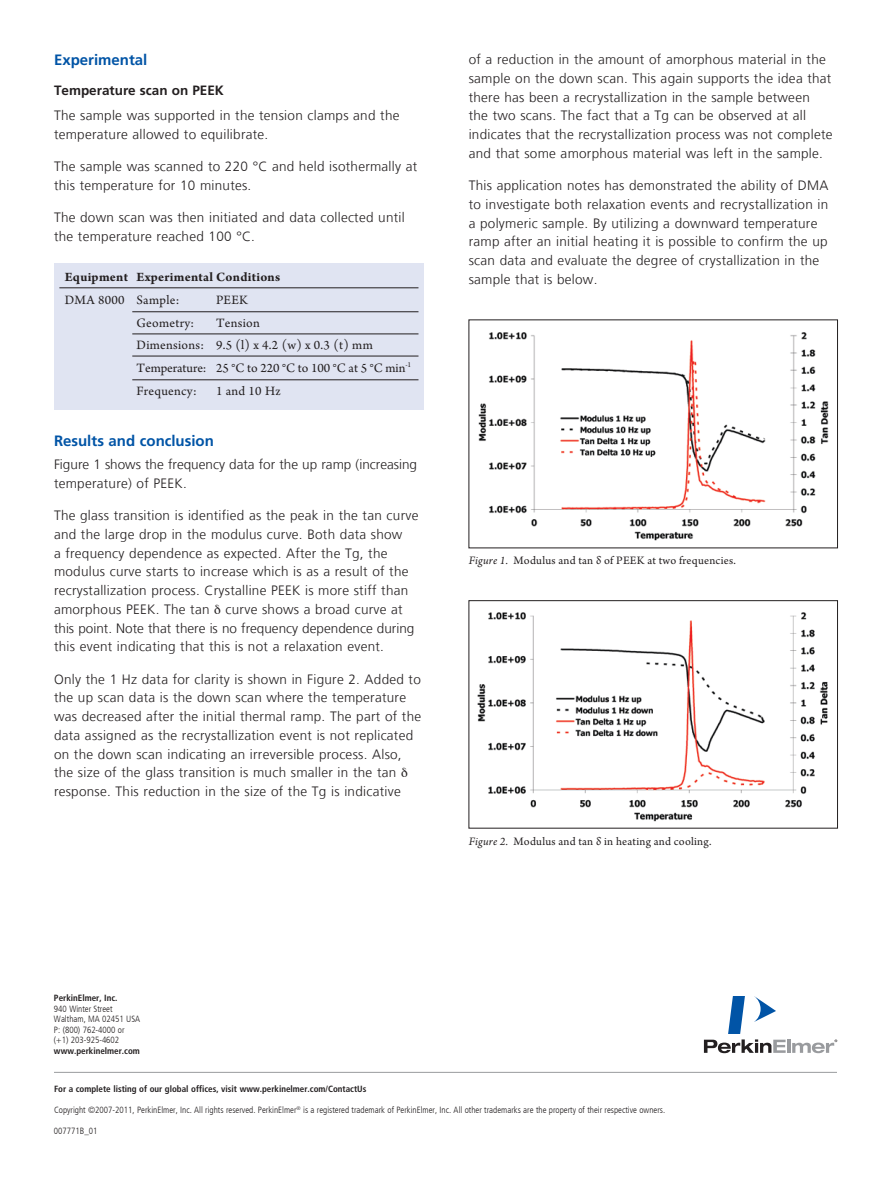
<style>
.page{position:relative;width:891px;height:1188px;background:#fff}
.page>*{position:absolute;margin:0;border:0;box-sizing:border-box;transform-origin:0 0}
.t1{font:700 15px "Frutiger LT Com";color:#0154a6}
.t2{font:300 13.5px/18.8px "Frutiger LT Com";letter-spacing:.02em;color:#231f20}
.t3{font:13.5px/22.6px "Arno Pro";letter-spacing:.02em;color:#231f20}
.t4{font:300 13.5px/18.8px "Frutiger LT Com";color:#231f20}
.t5{font:700 13.5px "Arno Pro";letter-spacing:.02em;color:#231f20}
.t6{font:700 13.5px "Frutiger";color:#231f20}
.t7{font:12px "Arno Pro";letter-spacing:.02em;color:#231f20}
.t8{font:300 condensed 9px/10.5px "Frutiger LT Com";color:#231f20}
.t9{font:700 condensed 9px "Frutiger LT Com";color:#231f20}
.s1{font-style:italic}
</style>
<div class="page">
<div style="left:54px;top:264px;width:369px;height:146px;background:#e0e4f2"></div>
<hr style="left:59px;top:288px;width:359px;height:1px;background:#231f20">
<hr style="left:132px;top:312px;width:286px;height:1px;background:#231f20">
<hr style="left:132px;top:334px;width:286px;height:1px;background:#231f20">
<hr style="left:132px;top:356px;width:286px;height:1px;background:#231f20">
<hr style="left:132px;top:380px;width:286px;height:1px;background:#231f20">
<img style="left:478px;top:332px;width:351px;height:209px">
<img style="left:477px;top:612px;width:351px;height:210px">
<div style="left:469px;top:600px;width:369px;height:228px;border:1px solid #231f20"></div>
<hr style="left:54px;top:1072px;width:783px;height:1px;background:#999b9e">
<hr style="left:787px;top:1039px;width:3px;height:14px;background:#999b9e">
<svg style="left:704px;top:996px;width:82px;height:57px"></svg>
<svg style="left:792px;top:1039px;width:45px;height:14px"></svg>
<p class="t1" style="left:54px;top:51px;width:95px">Experimental</p>
<p class="t6" style="left:54px;top:82px;width:171px">Temperature scan on PEEK</p>
<p class="t2" style="left:54px;top:106px;width:347px">The sample was supported in the tension clamps and the temperature allowed to equilibrate.</p>
<p class="t2" style="left:54px;top:157px;width:365px">The sample was scanned to 220 °C and held isothermally at this temperature for 10 minutes.</p>
<p class="t2" style="left:54px;top:208px;width:352px">The down scan was then initiated and data collected until the temperature reached 100 °C.</p>
<p class="t5" style="left:65px;top:269px;width:217px">Equipment Experimental Conditions</p>
<p class="t3" style="left:65px;top:289px;width:116px">DMA 8000 Sample:</p>
<p class="t3" style="left:216px;top:289px;width:33px">PEEK</p>
<p class="t3" style="left:136px;top:312px;width:59px">Geometry:</p>
<p class="t3" style="left:136px;top:312px;width:276px;text-indent:80px">Tension<br>Dimensions: 9.5 (l) x 4.2 (w) x 0.3 (t) mm<br>Temperature: 25 °C to 220 °C to 100 °C at 5 °C min<sup>-1<br></sup>Frequency:</p>
<p class="t3" style="left:216px;top:380px;width:66px">1 and 10 Hz</p>
<p class="t1" style="left:54px;top:432px;width:161px">Results and conclusion</p>
<p class="t4" style="left:54px;top:455px;width:365px">Figure 1 shows the frequency data for the up ramp (increasing temperature) of PEEK.</p>
<p class="t2" style="left:54px;top:506px;width:366px">The glass transition is identified as the peak in the tan curve and the large drop in the modulus curve. Both data show<br>a frequency dependence as expected. After the Tg, the modulus curve starts to increase which is as a result of the recrystallization process. Crystalline PEEK is more stiff than amorphous PEEK. The tan curve shows a broad curve at this point. Note that there is no frequency dependence during this event indicating that this is not a relaxation event.</p>
<p class="t2" style="left:54px;top:670px;width:369px">Only the 1 Hz data for clarity is shown in Figure 2. Added to the up scan data is the down scan where the temperature was decreased after the initial thermal ramp. The part of the data assigned as the recrystallization event is not replicated on the down scan indicating an irreversible process. Also, the size of the glass transition is much smaller in the tan response. This reduction in the size of the Tg is indicative</p>
<p class="t2" style="left:469px;top:50px;width:365px">of a reduction in the amount of amorphous material in the sample on the down scan. This again supports the idea that there has been a recrystallization in the sample between<br>the two scans. The fact that a Tg can be observed at all indicates that the recrystallization process was not complete and that some amorphous material was left in the sample.</p>
<p class="t2" style="left:469px;top:176px;width:361px">This application notes has demonstrated the ability of DMA to investigate both relaxation events and recrystallization in a polymeric sample. By utilizing a downward temperature ramp after an initial heating it is possible to confirm the up scan data and evaluate the degree of crystallization in the sample that is below.</p>
<p class="t7" style="left:469px;top:554px;width:269px"><span class="s1">Figure 1.</span> Modulus and tan δ of PEEK at two frequencies.</p>
<p class="t7" style="left:469px;top:835px;width:244px"><span class="s1">Figure 2.</span> Modulus and tan δ in heating and cooling.</p>
<p class="t9" style="left:54px;top:993px;width:65px">PerkinElmer, Inc.</p>
<p class="t8" style="left:54px;top:1003px;width:88px">940 Winter Street<br>Waltham, MA 02451 USA<br>P: (800) 762-4000 or (+1) 203-925-4602</p>
<p class="t9" style="left:54px;top:1045px;width:87px">www.perkinelmer.com</p>
<p class="t9" style="left:54px;top:1083px;width:314px">For a complete listing of our global offices, visit www.perkinelmer.com/ContactUs</p>
<p class="t8" style="left:54px;top:1105px;width:613px">Copyright ©2007-2011, PerkinElmer, Inc. All rights reserved. PerkinElmer<sup>®</sup> is a registered trademark of PerkinElmer, Inc. All other trademarks are the property of their respective owners.</p>
<p class="t8" style="left:54px;top:1126px;width:45px">007771B_01</p>
</div>
